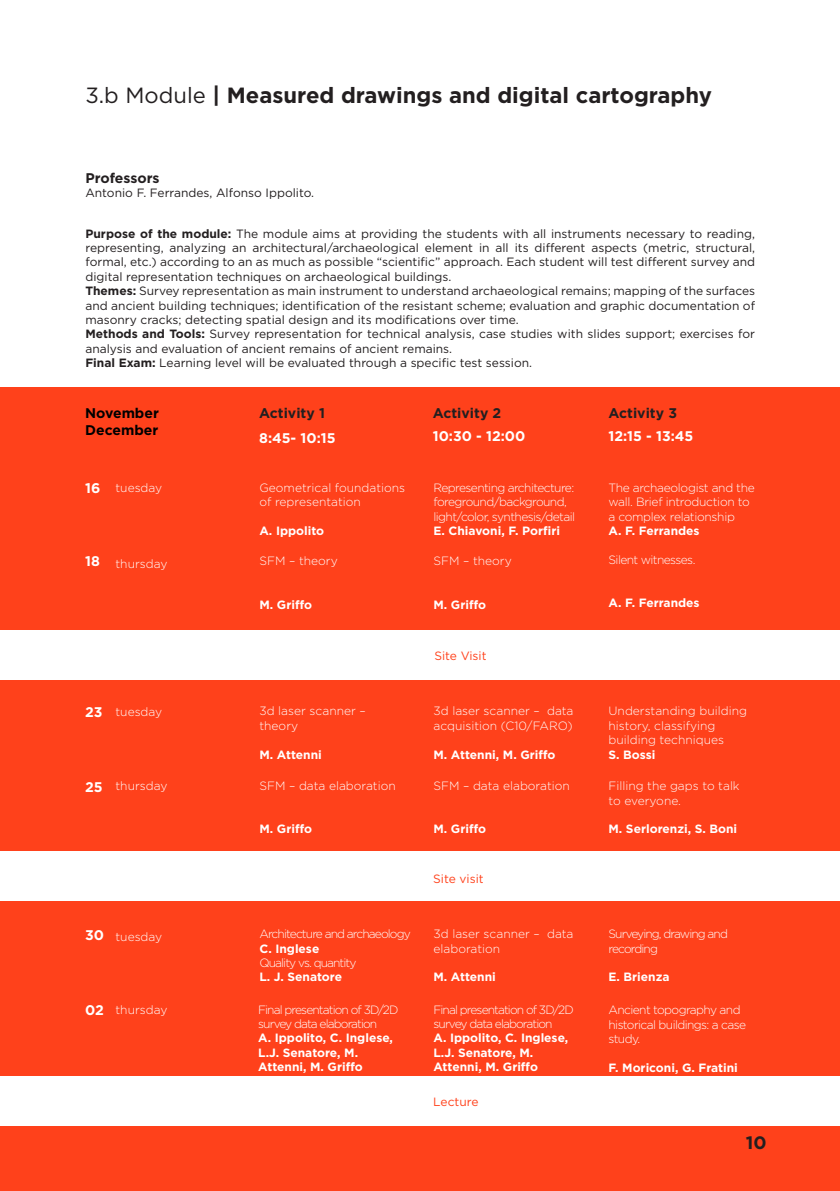
<style>
.page{position:relative;width:840px;height:1191px;background:#fff}
.page>*{position:absolute;margin:0;border:0;box-sizing:border-box;transform-origin:0 0}
.t1{font:700 22px "Gotham";color:#231f20}
.t2{font:700 18px "Gotham";color:#231f20}
.t3{font:700 14px "Gotham";color:#fff}
.t4{font:700 14px "Gotham";color:#231f20}
.t5{font:700 14px/16.8px "Gotham";color:#000}
.t6{font:12px/14.4px "Gotham";color:#231f20}
.t7{font:300 12px/14.4px "Gotham";color:#fff}
.t8{font:700 12px/14.4px "Gotham";color:#fff}
.t9{font:300 12px/14.4px "Gotham";letter-spacing:-.075em;color:#fff}
.t10{font:300 12px/14.4px "Gotham";letter-spacing:-.05em;color:#fff}
.t11{font:300 12px/14.4px "Gotham";letter-spacing:-.025em;color:#fff}
.t12{font:12px "Gotham";color:#ff411b}
.s1{font-weight:400}
.s2{font-weight:700}
</style>
<div class="page">
<div style="left:0;top:387px;width:839px;height:804px;background:#ff411b"></div>
<div style="left:0;top:1075px;width:839px;height:50px;background:#fff"></div>
<div style="left:0;top:630px;width:839px;height:49px;background:#fff"></div>
<div style="left:0;top:850px;width:839px;height:50px;background:#fff"></div>
<h1 class="t1" style="left:85px;top:80px;width:627px"><span class="s1">3.b Module</span> | Measured drawings and digital cartography</h1>
<p class="t4" style="left:85px;top:168px;width:76px">Professors</p>
<p class="t6" style="left:85px;top:185px;width:230px">Antonio F. Ferrandes, Alfonso Ippolito.</p>
<p class="t6" style="left:85px;top:226px;width:671px"><span class="s2">Purpose of the module:</span> The module aims at providing the students with all instruments necessary to reading, representing, analyzing an architectural/archaeological element in all its different aspects (metric, structural, formal, etc.) according to an as much as possible “scientific” approach. Each student will test different survey and digital representation techniques on archaeological buildings.<br><span class="s2">Themes:</span> Survey representation as main instrument to understand archaeological remains; mapping of the surfaces and ancient building techniques; identification of the resistant scheme; evaluation and graphic documentation of masonry cracks; detecting spatial design and its modifications over time.<br><span class="s2">Methods and Tools:</span> Survey representation for technical analysis, case studies with slides support; exercises for analysis and evaluation of ancient remains of ancient remains.<br><span class="s2">Final Exam:</span> Learning level will be evaluated through a specific test session.</p>
<p class="t5" style="left:85px;top:404px;width:75px">November<br>December</p>
<p class="t4" style="left:259px;top:404px;width:67px">Activity 1</p>
<p class="t3" style="left:259px;top:429px;width:78px">8:45- 10:15</p>
<p class="t4" style="left:432px;top:404px;width:70px">Activity 2</p>
<p class="t3" style="left:432px;top:426px;width:94px">10:30 - 12:00</p>
<p class="t4" style="left:608px;top:404px;width:70px">Activity 3</p>
<p class="t3" style="left:608px;top:426px;width:86px">12:15 - 13:45</p>
<p class="t3" style="left:85px;top:478px;width:17px">16</p>
<p class="t7" style="left:115px;top:480px;width:48px">tuesday</p>
<p class="t7" style="left:259px;top:480px;width:147px">Geometrical foundations of representation</p>
<p class="t8" style="left:259px;top:523px;width:66px">A. Ippolito</p>
<p class="t10" style="left:433px;top:480px;width:143px">Representing architecture: foreground/background, light/color, synthesis/detail</p>
<p class="t8" style="left:433px;top:523px;width:128px">E. Chiavoni, F. Porfiri</p>
<p class="t11" style="left:608px;top:480px;width:148px">The archaeologist and the wall. Brief introduction to a complex relationship</p>
<p class="t8" style="left:608px;top:523px;width:93px">A. F. Ferrandes</p>
<p class="t3" style="left:85px;top:552px;width:16px">18</p>
<p class="t7" style="left:115px;top:556px;width:53px">thursday</p>
<p class="t7" style="left:259px;top:553px;width:80px">SFM – theory</p>
<p class="t8" style="left:259px;top:597px;width:54px">M. Griffo</p>
<p class="t7" style="left:433px;top:553px;width:80px">SFM – theory</p>
<p class="t8" style="left:433px;top:597px;width:54px">M. Griffo</p>
<p class="t10" style="left:608px;top:552px;width:88px">Silent witnesses.</p>
<p class="t8" style="left:608px;top:596px;width:93px">A. F. Ferrandes</p>
<p class="t12" style="left:434px;top:648px;width:54px">Site Visit</p>
<p class="t3" style="left:85px;top:703px;width:19px">23</p>
<p class="t7" style="left:115px;top:704px;width:48px">tuesday</p>
<p class="t7" style="left:259px;top:703px;width:108px">3d laser scanner – theory</p>
<p class="t8" style="left:259px;top:747px;width:64px">M. Attenni</p>
<p class="t7" style="left:433px;top:703px;width:141px">3d laser scanner – data acquisition (C10/FARO)</p>
<p class="t8" style="left:433px;top:747px;width:123px">M. Attenni, M. Griffo</p>
<p class="t7" style="left:608px;top:703px;width:140px">Understanding building history, classifying building techniques</p>
<p class="t8" style="left:608px;top:747px;width:48px">S. Bossi</p>
<p class="t3" style="left:85px;top:777px;width:19px">25</p>
<p class="t7" style="left:115px;top:778px;width:53px">thursday</p>
<p class="t7" style="left:259px;top:778px;width:138px">SFM – data elaboration</p>
<p class="t8" style="left:259px;top:822px;width:54px">M. Griffo</p>
<p class="t7" style="left:433px;top:778px;width:138px">SFM – data elaboration</p>
<p class="t8" style="left:433px;top:822px;width:54px">M. Griffo</p>
<p class="t7" style="left:608px;top:778px;width:133px">Filling the gaps to talk to everyone.</p>
<p class="t8" style="left:608px;top:822px;width:130px">M. Serlorenzi, S. Boni</p>
<p class="t12" style="left:433px;top:870px;width:52px">Site visit</p>
<p class="t3" style="left:85px;top:925px;width:20px">30</p>
<p class="t7" style="left:115px;top:928px;width:48px">tuesday</p>
<p class="t9" style="left:259px;top:926px;width:153px">Architecture and archaeology</p>
<p class="t8" style="left:259px;top:941px;width:61px">C. Inglese</p>
<p class="t9" style="left:259px;top:955px;width:99px">Quality vs. quantity</p>
<p class="t8" style="left:259px;top:969px;width:84px">L. J. Senatore</p>
<p class="t7" style="left:433px;top:926px;width:141px">3d laser scanner – data elaboration</p>
<p class="t8" style="left:433px;top:969px;width:64px">M. Attenni</p>
<p class="t9" style="left:608px;top:926px;width:121px">Surveying, drawing and recording</p>
<p class="t8" style="left:608px;top:969px;width:63px">E. Brienza</p>
<p class="t3" style="left:85px;top:1001px;width:20px">02</p>
<p class="t7" style="left:115px;top:1002px;width:53px">thursday</p>
<p class="t9" style="left:258px;top:1001px;width:142px">Final presentation of 3D/2D survey data elaboration</p>
<p class="t8" style="left:258px;top:1030px;width:136px">A. Ippolito, C. Inglese,<br>L.J. Senatore, M.<br>Attenni, M. Griffo</p>
<p class="t9" style="left:433px;top:1001px;width:142px">Final presentation of 3D/2D survey data elaboration</p>
<p class="t8" style="left:433px;top:1030px;width:136px">A. Ippolito, C. Inglese,<br>L.J. Senatore, M.<br>Attenni, M. Griffo</p>
<p class="t10" style="left:608px;top:1002px;width:139px">Ancient topography and historical buildings: a case study.</p>
<p class="t8" style="left:608px;top:1060px;width:131px">F. Moriconi, G. Fratini</p>
<p class="t12" style="left:433px;top:1094px;width:47px">Lecture</p>
<h2 class="t2" style="left:745px;top:1130px;width:22px">10</h2>
</div>
